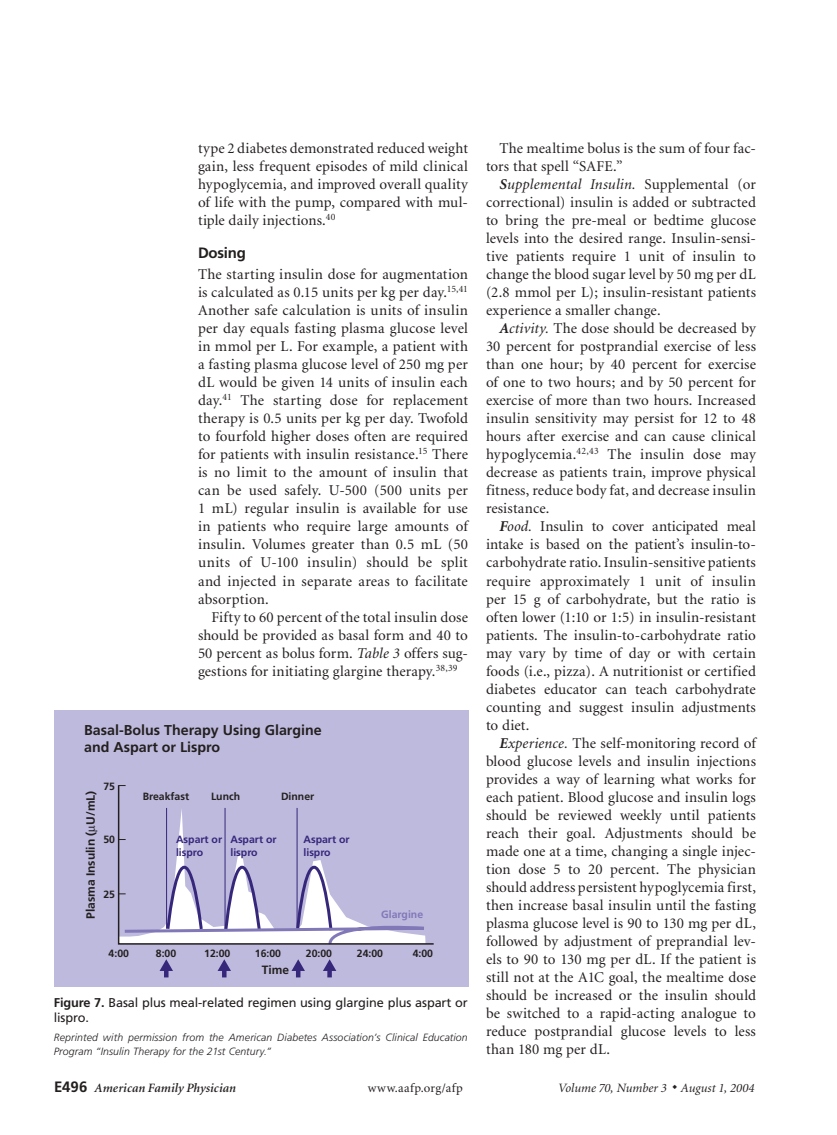
<style>
.page{position:relative;width:837px;height:1135px;background:#fff}
.page>*{position:absolute;margin:0;border:0;box-sizing:border-box;transform-origin:0 0}
.t1{font:15px/18px "Minion";letter-spacing:.01em;color:#241f1f;text-align:justify}
.t2{font:700 15px "Frutiger";letter-spacing:-.015em;color:#241f1f}
.t3{font:700 14.25px/16.5px "Frutiger";color:#241f1f}
.t4{font:12.75px/15px "Frutiger";letter-spacing:-.01em;color:#241f1f}
.t5{font:italic 12.75px "Minion";color:#241f1f}
.t6{font:italic 600 12.75px "Minion";letter-spacing:.005em;color:#241f1f}
.t7{font:12.75px "Minion";letter-spacing:.03em;color:#241f1f}
.t8{font:700 12px "Frutiger";color:#241f1f}
.t9{font:italic 300 10.5px/13.5px "Frutiger";letter-spacing:.01em;color:#241f1f}
.t10{font:700 10.5px "Frutiger";color:#241f1f}
.t11{font:700 10.5px/12.8px "Frutiger";color:#36277b}
.t12{font:700 10.5px "Frutiger";color:#8178b8}
.s1{font-style:italic}
.s2{font-weight:700}
.s3{font-weight:700;font-style:italic}
.s4{font-family:"Frutiger";font-weight:700;font-style:normal;font-size:15px}
</style>
<div class="page">
<div style="left:54px;top:710px;width:414px;height:276px;background:#bdbadd"></div>
<div style="left:164px;top:968px;width:5px;height:9px;background:#36277b"></div>
<svg style="left:160px;top:959px;width:13px;height:11px"></svg>
<svg style="left:292px;top:959px;width:13px;height:18px"></svg>
<div style="left:327px;top:968px;width:5px;height:9px;background:#36277b"></div>
<svg style="left:323px;top:959px;width:13px;height:11px"></svg>
<div style="left:222px;top:968px;width:5px;height:9px;background:#36277b"></div>
<svg style="left:218px;top:959px;width:13px;height:11px"></svg>
<svg style="left:117px;top:785px;width:317px;height:160px"></svg>
<p class="t1" style="left:198px;top:140px;width:272px">type 2 diabetes demonstrated reduced weight gain, less frequent episodes of mild clinical hypoglycemia, and improved overall quality of life with the pump, compared with mul&shy;tiple daily injections.<sup>40</sup></p>
<p class="t2" style="left:198px;top:244px;width:50px">Dosing</p>
<p class="t1" style="left:198px;top:266px;width:272px">The starting insulin dose for augmentation is calculated as 0.15 units per kg per day.<sup>15,41<br></sup>Another safe calculation is units of insulin per day equals fasting plasma glucose level in mmol per L. For example, a patient with a fasting plasma glucose level of 250 mg per dL would be given 14 units of insulin each day.<sup>41</sup> The starting dose for replacement therapy is 0.5 units per kg per day. Twofold to fourfold higher doses often are required for patients with insulin resistance.<sup>15</sup> There is no limit to the amount of insulin that can be used safely. U-500 (500 units per 1 mL) regular insulin is available for use in patients who require large amounts of insulin. Volumes greater than 0.5 mL (50 units of U-100 insulin) should be split and injected in separate areas to facilitate absorption.</p>
<p class="t1" style="left:198px;top:608px;width:272px;text-indent:14px">Fifty to 60 percent of the total insulin dose should be provided as basal form and 40 to 50 percent as bolus form. <span class="s1">Table 3</span> offers sug&shy;gestions for initiating glargine therapy.<sup>38,39</sup></p>
<p class="t3" style="left:84px;top:722px;width:239px">Basal-Bolus Therapy Using Glargine and Aspart or Lispro</p>
<p class="t10" style="left:103px;top:779px;width:13px">75</p>
<p class="t8" style="left:84px;top:918px;width:130px;rotate:-90deg">Plasma Insulin ( U/mL)</p>
<p class="t10" style="left:103px;top:832px;width:13px">50</p>
<p class="t10" style="left:103px;top:887px;width:13px">25</p>
<p class="t10" style="left:143px;top:790px;width:48px">Breakfast</p>
<p class="t10" style="left:211px;top:790px;width:31px">Lunch</p>
<p class="t10" style="left:281px;top:790px;width:35px">Dinner</p>
<p class="t11" style="left:176px;top:833px;width:48px">Aspart or lispro</p>
<p class="t11" style="left:230px;top:833px;width:48px">Aspart or lispro</p>
<p class="t11" style="left:303px;top:833px;width:48px">Aspart or lispro</p>
<p class="t12" style="left:381px;top:907px;width:44px">Glargine</p>
<p class="t10" style="left:255px;top:946px;width:28px">16:00</p>
<p class="t10" style="left:306px;top:946px;width:28px">20:00</p>
<p class="t10" style="left:357px;top:946px;width:28px">24:00</p>
<p class="t10" style="left:109px;top:946px;width:22px">4:00</p>
<p class="t10" style="left:156px;top:946px;width:22px">8:00</p>
<p class="t10" style="left:413px;top:946px;width:22px">4:00</p>
<p class="t10" style="left:204px;top:946px;width:28px">12:00</p>
<p class="t8" style="left:262px;top:962px;width:29px">Time</p>
<p class="t4" style="left:54px;top:994px;width:415px"><span class="s2">Figure 7.</span> Basal plus meal-related regimen using glargine plus aspart or lispro.</p>
<p class="t9" style="left:54px;top:1030px;width:415px">Reprinted with permission from the American Diabetes Association’s Clinical Education<br>Program “Insulin Therapy for the 21st Century.”</p>
<p class="t1" style="left:486px;top:140px;width:272px;text-indent:14px">The mealtime bolus is the sum of four fac&shy;tors that spell “SAFE.”</p>
<p class="t1" style="left:486px;top:176px;width:272px;text-indent:14px"><span class="s3">S</span><span class="s1">upplemental Insulin.</span> Supplemental (or correctional) insulin is added or subtracted to bring the pre-meal or bedtime glucose levels into the desired range. Insulin-sensi&shy;tive patients require 1 unit of insulin to change the blood sugar level by 50 mg per dL (2.8 mmol per L); insulin-resistant patients experience a smaller change.</p>
<p class="t1" style="left:486px;top:320px;width:272px;text-indent:14px"><span class="s3">A</span><span class="s1">ctivity.</span> The dose should be decreased by 30 percent for postprandial exercise of less than one hour; by 40 percent for exercise of one to two hours; and by 50 percent for exercise of more than two hours. Increased insulin sensitivity may persist for 12 to 48 hours after exercise and can cause clinical hypoglycemia.<sup>42,43</sup> The insulin dose may decrease as patients train, improve physical fitness, reduce body fat, and decrease insulin resistance.</p>
<p class="t1" style="left:486px;top:518px;width:272px;text-indent:14px"><span class="s3">F</span><span class="s1">ood.</span> Insulin to cover anticipated meal intake is based on the patient’s insulin-to&shy;carbohydrate ratio. Insulin-sensitive patients require approximately 1 unit of insulin per 15 g of carbohydrate, but the ratio is often lower (1:10 or 1:5) in insulin-resistant patients. The insulin-to-carbohydrate ratio may vary by time of day or with certain foods (i.e., pizza). A nutritionist or certified diabetes educator can teach carbohydrate counting and suggest insulin adjustments to diet.</p>
<p class="t1" style="left:486px;top:734px;width:272px;text-indent:14px"><span class="s3">E</span><span class="s1">xperience.</span> The self-monitoring record of blood glucose levels and insulin injections provides a way of learning what works for each patient. Blood glucose and insulin logs should be reviewed weekly until patients reach their goal. Adjustments should be made one at a time, changing a single injec&shy;tion dose 5 to 20 percent. The physician should address persistent hypoglycemia first, then increase basal insulin until the fasting plasma glucose level is 90 to 130 mg per dL, followed by adjustment of preprandial lev&shy;els to 90 to 130 mg per dL. If the patient is still not at the A1C goal, the mealtime dose should be increased or the insulin should be switched to a rapid-acting analogue to reduce postprandial glucose levels to less than 180 mg per dL.</p>
<p class="t6" style="left:54px;top:1080px;width:184px"><span class="s4">E496</span> American Family Physician</p>
<p class="t7" style="left:368px;top:1080px;width:97px">www.aafp.org/afp</p>
<p class="t5" style="left:558px;top:1080px;width:198px">Volume 70, Number 3 ◆ August 1, 2004</p>
</div>
